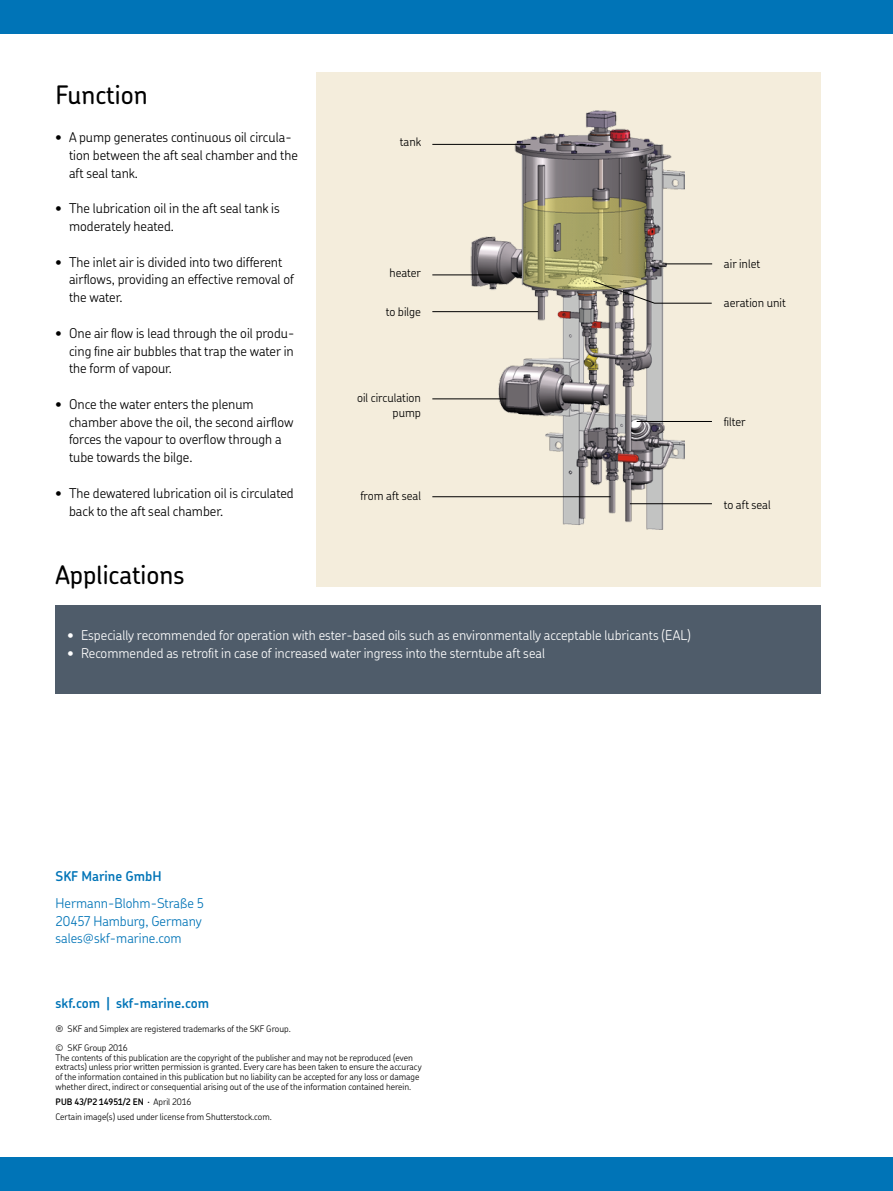
<style>
.page{position:relative;width:893px;height:1191px;background:#fff}
.page>*{position:absolute;margin:0;border:0;box-sizing:border-box;transform-origin:0 0}
.t1{font:500 25.5px "SKF Chevin OT";color:#000}
.t2{font:300 13.5px/17.9px "SKF Chevin OT";color:#000}
.t3{font:300 13.5px "SKF Chevin OT";color:#fff}
.t4{font:300 13.5px/17.9px "SKF Chevin OT";color:#0074b7}
.t5{font:600 13.5px "SKF Chevin OT";color:#0074b7}
.t6{font:300 12px/14.4px "SKF Chevin OT";color:#000;text-align:right}
.t7{font:300 9px/9.8px "SKF Chevin OT";color:#000}
.s1{font-weight:600}
</style>
<div class="page">
<div style="left:316px;top:72px;width:505px;height:515px;background:#f4eddc"></div>
<img style="left:470px;top:110px;width:214px;height:420px">
<hr style="left:432px;top:144px;width:98px;height:1px;background:#000">
<hr style="left:432px;top:275px;width:61px;height:1px;background:#000">
<hr style="left:432px;top:311px;width:106px;height:1px;background:#000">
<hr style="left:432px;top:399px;width:74px;height:1px;background:#000">
<hr style="left:432px;top:496px;width:178px;height:1px;background:#000">
<hr style="left:662px;top:264px;width:50px;height:1px;background:#000">
<svg style="left:593px;top:281px;width:119px;height:23px"></svg>
<hr style="left:636px;top:421px;width:76px;height:1px;background:#000">
<hr style="left:629px;top:503px;width:83px;height:1px;background:#000">
<div style="left:56px;top:605px;width:765px;height:88px;background:#4f5c6a"></div>
<div style="left:0;top:0;width:892px;height:34px;background:#0074b7"></div>
<div style="left:0;top:1157px;width:892px;height:34px;background:#0074b7"></div>
<h1 class="t1" style="left:56px;top:71px;width:94px">Function</h1>
<h2 class="t2" style="left:69px;top:127px;width:230px;text-indent:-14px">• A pump generates continuous oil circula&shy;tion between the aft seal chamber and the aft seal tank.</h2>
<h2 class="t2" style="left:69px;top:198px;width:212px;text-indent:-14px">• The lubrication oil in the aft seal tank is moderately heated.</h2>
<h2 class="t2" style="left:69px;top:251px;width:226px;text-indent:-14px">• The inlet air is divided into two different airflows, providing an effective removal of the water.</h2>
<h2 class="t2" style="left:69px;top:322px;width:227px;text-align:justify;text-indent:-14px">• One air flow is lead through the oil produ&shy;cing fine air bubbles that trap the water in the form of vapour.</h2>
<h2 class="t2" style="left:69px;top:393px;width:226px;text-indent:-14px">• Once the water enters the plenum chamber above the oil, the second airflow forces the vapour to overflow through a tube towards the bilge.</h2>
<h2 class="t2" style="left:69px;top:482px;width:226px;text-indent:-14px">• The dewatered lubrication oil is circulated back to the aft seal chamber.</h2>
<h1 class="t1" style="left:56px;top:551px;width:130px">Applications</h1>
<h3 class="t6" style="left:400px;top:133px;width:23px">tank</h3>
<h3 class="t6" style="left:389px;top:264px;width:33px">heater</h3>
<h3 class="t6" style="left:386px;top:303px;width:37px">to bilge</h3>
<h3 class="t6" style="left:357px;top:389px;width:65px">oil circulation pump</h3>
<h3 class="t6" style="left:360px;top:487px;width:62px">from aft seal</h3>
<h2 class="t3" style="left:68px;top:623px;width:625px">• Especially recommended for operation with ester-based oils such as environmentally acceptable lubricants (EAL)</h2>
<h2 class="t3" style="left:68px;top:640px;width:479px">• Recommended as retrofit in case of increased water ingress into the sterntube aft seal</h2>
<h3 class="t6" style="left:724px;top:255px;width:38px">air inlet</h3>
<h3 class="t6" style="left:724px;top:294px;width:63px">aeration unit</h3>
<h3 class="t6" style="left:724px;top:413px;width:23px">filter</h3>
<h3 class="t6" style="left:724px;top:495px;width:48px">to aft seal</h3>
<h2 class="t5" style="left:56px;top:864px;width:107px">SKF Marine GmbH</h2>
<h2 class="t4" style="left:56px;top:892px;width:150px">Hermann-Blohm-Straße 5<br>20457 Hamburg, Germany sales@skf-marine.com</h2>
<h2 class="t5" style="left:56px;top:991px;width:155px">skf.com | skf-marine.com</h2>
<p class="t7" style="left:56px;top:1017px;width:237px;line-height:19.4px">® SKF and Simplex are registered trademarks of the SKF Group. © SKF Group 2016</p>
<p class="t7" style="left:56px;top:1051px;width:367px">The contents of this publication are the copyright of the publisher and may not be reproduced (even extracts) unless prior written permission is granted. Every care has been taken to ensure the accuracy of the information contained in this publication but no liability can be accepted for any loss or damage whether direct, indirect or consequential arising out of the use of the information contained herein.</p>
<p class="t7" style="left:56px;top:1093px;width:218px;line-height:14.5px"><span class="s1">PUB 43/P2 14951/2 EN</span> · April 2016<br>Certain image(s) used under license from Shutterstock.com.</p>
</div>
